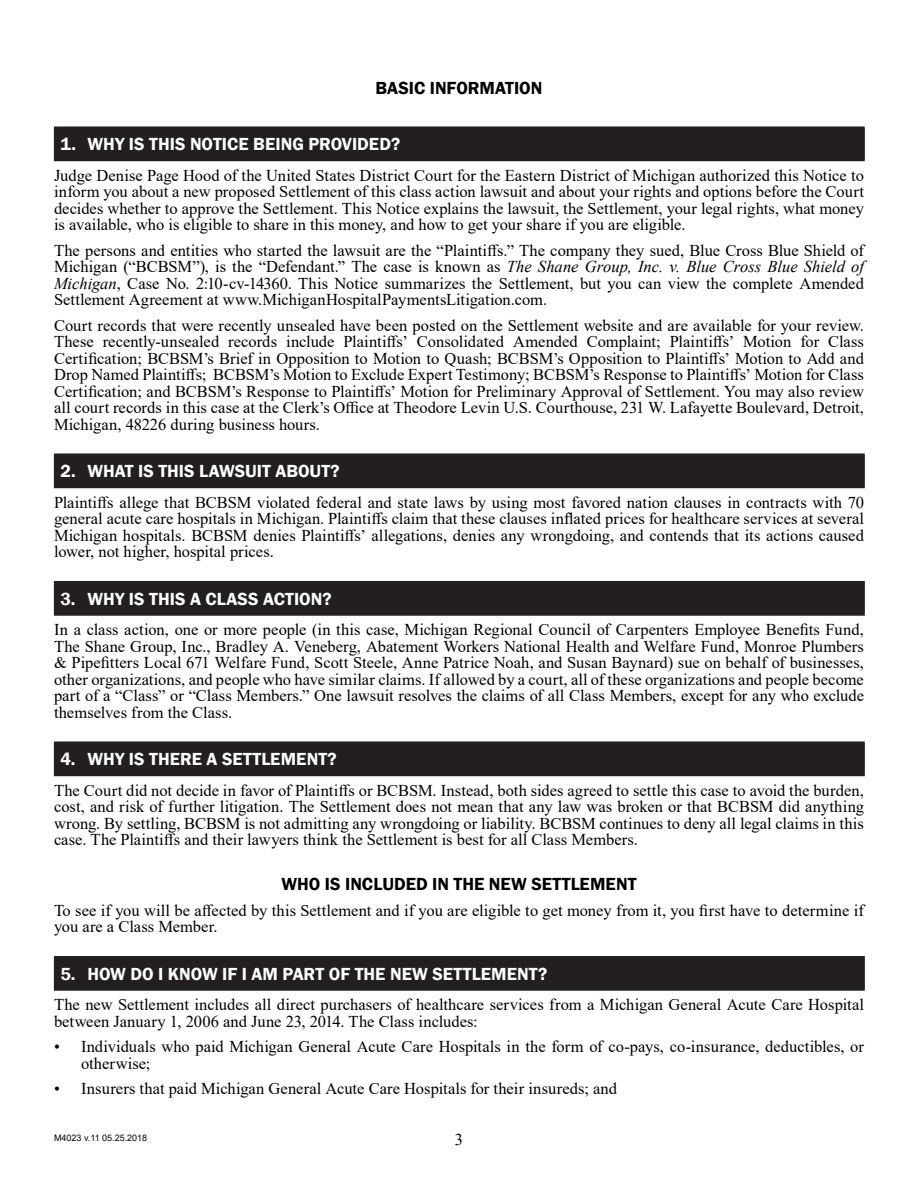
<style>
.page{position:relative;width:918px;height:1188px;background:#fff}
.page>*{position:absolute;margin:0;border:0;box-sizing:border-box;transform-origin:0 0}
.t1{font:600 18px "Franklin Gothic";color:#fff}
.Black_H1{font:600 18px "Franklin Gothic";color:#000}
.Body_Copy{font:16.5px/16.5px "Times New Roman";color:#000;text-align:justify}
.t2{font:9px "Arial";color:#000}
.s1{font-style:italic}
</style>
<div class="page">
<div style="left:54px;top:127px;width:810px;height:34px;background:#231f20"></div>
<hr style="left:864px;top:127px;width:1px;height:33px;background:#231f20">
<hr style="left:54px;top:160px;width:811px;height:1px;background:#231f20">
<div style="left:54px;top:454px;width:810px;height:34px;background:#231f20"></div>
<hr style="left:864px;top:454px;width:1px;height:33px;background:#231f20">
<hr style="left:54px;top:487px;width:811px;height:1px;background:#231f20">
<div style="left:54px;top:581px;width:810px;height:34px;background:#231f20"></div>
<hr style="left:54px;top:581px;width:811px;height:1px;background:#231f20">
<hr style="left:864px;top:582px;width:1px;height:33px;background:#231f20">
<hr style="left:54px;top:615px;width:811px;height:1px;background:#231f20">
<div style="left:54px;top:742px;width:810px;height:34px;background:#231f20"></div>
<hr style="left:864px;top:742px;width:1px;height:33px;background:#231f20">
<hr style="left:54px;top:775px;width:811px;height:1px;background:#231f20">
<div style="left:54px;top:956px;width:810px;height:34px;background:#231f20"></div>
<hr style="left:54px;top:956px;width:811px;height:1px;background:#231f20">
<hr style="left:864px;top:957px;width:1px;height:33px;background:#231f20">
<hr style="left:54px;top:990px;width:811px;height:1px;background:#231f20">
<p class="Black_H1" style="left:376px;top:77px;width:168px">BASIC INFORMATION</p>
<p class="t1" style="left:60px;top:133px;width:341px">1. WHY IS THIS NOTICE BEING PROVIDED?</p>
<p class="Body_Copy" style="left:54px;top:166px;width:812px">Judge Denise Page Hood of the United States District Court for the Eastern District of Michigan authorized this Notice to inform you about a new proposed Settlement of this class action lawsuit and about your rights and options before the Court decides whether to approve the Settlement. This Notice explains the lawsuit, the Settlement, your legal rights, what money is available, who is eligible to share in this money, and how to get your share if you are eligible.</p>
<p class="Body_Copy" style="left:54px;top:241px;width:812px">The persons and entities who started the lawsuit are the “Plaintiffs.” The company they sued, Blue Cross Blue Shield of Michigan (“BCBSM”), is the “Defendant.” The case is known as <span class="s1">The Shane Group, Inc. v. Blue Cross Blue Shield of Michigan</span>, Case No. 2:10-cv-14360. This Notice summarizes the Settlement, but you can view the complete Amended Settlement Agreement at www.MichiganHospitalPaymentsLitigation.com.</p>
<p class="Body_Copy" style="left:54px;top:316px;width:812px">Court records that were recently unsealed have been posted on the Settlement website and are available for your review.<br>These recently-unsealed records include Plaintiffs’ Consolidated Amended Complaint; Plaintiffs’ Motion for Class Certification; BCBSM’s Brief in Opposition to Motion to Quash; BCBSM’s Opposition to Plaintiffs’ Motion to Add and Drop Named Plaintiffs; BCBSM’s Motion to Exclude Expert Testimony; BCBSM’s Response to Plaintiffs’ Motion for Class Certification; and BCBSM’s Response to Plaintiffs’ Motion for Preliminary Approval of Settlement. You may also review all court records in this case at the Clerk’s Office at Theodore Levin U.S. Courthouse, 231 W. Lafayette Boulevard, Detroit, Michigan, 48226 during business hours.</p>
<p class="t1" style="left:60px;top:460px;width:281px">2. WHAT IS THIS LAWSUIT ABOUT?</p>
<p class="Body_Copy" style="left:54px;top:493px;width:812px">Plaintiffs allege that BCBSM violated federal and state laws by using most favored nation clauses in contracts with 70 general acute care hospitals in Michigan. Plaintiffs claim that these clauses inflated prices for healthcare services at several Michigan hospitals. BCBSM denies Plaintiffs’ allegations, denies any wrongdoing, and contends that its actions caused lower, not higher, hospital prices.</p>
<p class="t1" style="left:60px;top:588px;width:273px">3. WHY IS THIS A CLASS ACTION?</p>
<p class="Body_Copy" style="left:54px;top:621px;width:812px">In a class action, one or more people (in this case, Michigan Regional Council of Carpenters Employee Benefits Fund, The Shane Group, Inc., Bradley A. Veneberg, Abatement Workers National Health and Welfare Fund, Monroe Plumbers &amp; Pipefitters Local 671 Welfare Fund, Scott Steele, Anne Patrice Noah, and Susan Baynard) sue on behalf of businesses, other organizations, and people who have similar claims. If allowed by a court, all of these organizations and people become part of a “Class” or “Class Members.” One lawsuit resolves the claims of all Class Members, except for any who exclude themselves from the Class.</p>
<p class="t1" style="left:60px;top:748px;width:278px">4. WHY IS THERE A SETTLEMENT?</p>
<p class="Body_Copy" style="left:54px;top:781px;width:812px">The Court did not decide in favor of Plaintiffs or BCBSM. Instead, both sides agreed to settle this case to avoid the burden, cost, and risk of further litigation. The Settlement does not mean that any law was broken or that BCBSM did anything wrong. By settling, BCBSM is not admitting any wrongdoing or liability. BCBSM continues to deny all legal claims in this case. The Plaintiffs and their lawyers think the Settlement is best for all Class Members.</p>
<p class="Black_H1" style="left:281px;top:873px;width:357px">WHO IS INCLUDED IN THE NEW SETTLEMENT</p>
<p class="Body_Copy" style="left:54px;top:901px;width:812px">To see if you will be affected by this Settlement and if you are eligible to get money from it, you first have to determine if you are a Class Member.</p>
<p class="t1" style="left:60px;top:963px;width:488px">5. HOW DO I KNOW IF I AM PART OF THE NEW SETTLEMENT?</p>
<p class="Body_Copy" style="left:54px;top:996px;width:812px">The new Settlement includes all direct purchasers of healthcare services from a Michigan General Acute Care Hospital between January 1, 2006 and June 23, 2014. The Class includes:</p>
<p class="Body_Copy" style="left:81px;top:1038px;width:785px;text-indent:-27px">• Individuals who paid Michigan General Acute Care Hospitals in the form of co-pays, co-insurance, deductibles, or otherwise;</p>
<p class="Body_Copy" style="left:54px;top:1080px;width:565px">• Insurers that paid Michigan General Acute Care Hospitals for their insureds; and</p>
<p class="t2" style="left:54px;top:1131px;width:95px">M4023 v.11 05.25.2018</p>
<p class="Body_Copy" style="left:455px;top:1131px;width:10px">3</p>
</div>
